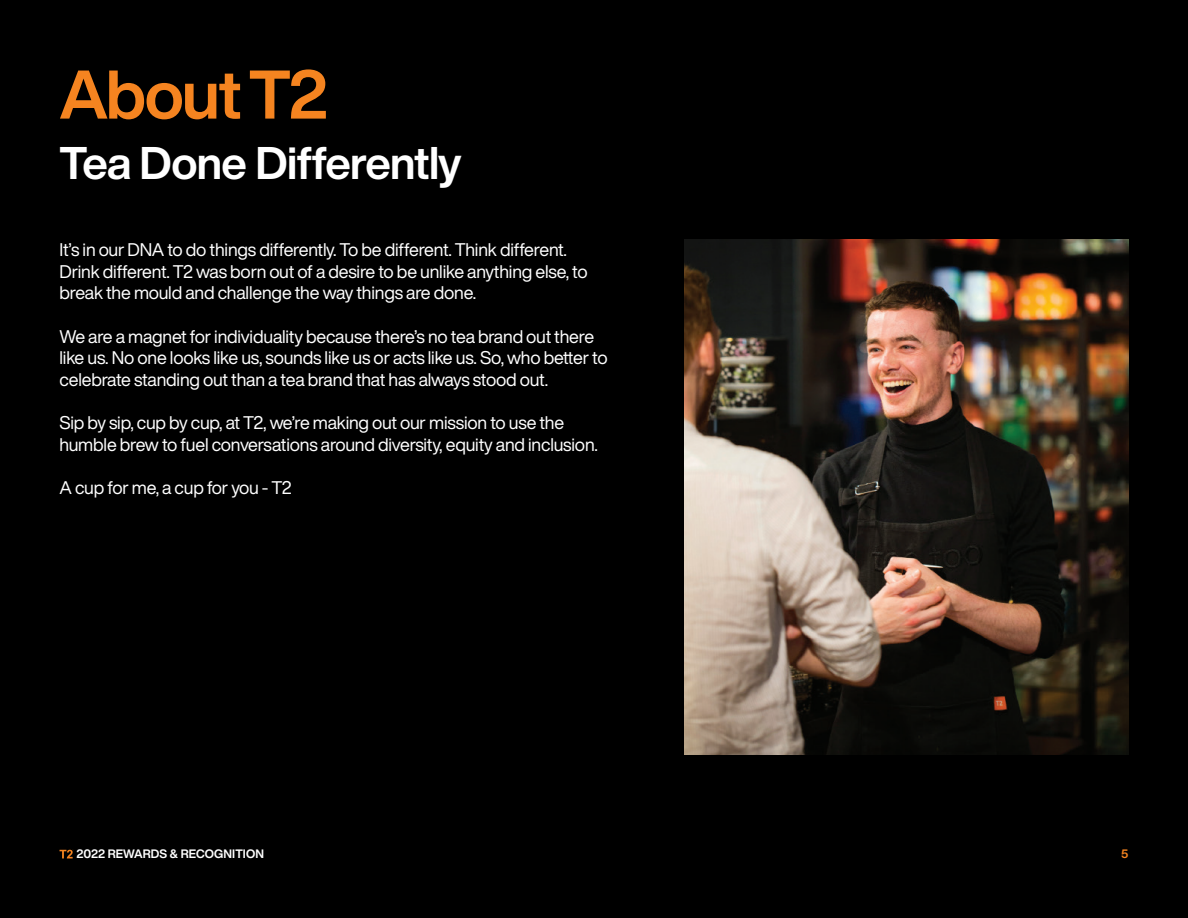
<style>
.page{position:relative;width:1188px;height:918px;background:#000}
.page>*{position:absolute;margin:0;border:0;box-sizing:border-box;transform-origin:0 0}
.t1{font:700 67.5px "Helvetica Now Display";letter-spacing:-.035em;color:#f58420}
.t2{font:700 45px "Helvetica Now Display";letter-spacing:-.015em;color:#fff}
.t3{font:18px/21.6px "Helvetica Now Display";letter-spacing:-.01em;color:#fff}
.t4{font:700 12px "Helvetica Now Display";letter-spacing:.005em;color:#fff}
.t5{font:700 12px "Helvetica Now Display";color:#f58420}
</style>
<div class="page">
<svg style="left:60px;top:850px;width:14px;height:8px"></svg>
<img style="left:684px;top:240px;width:444px;height:514px">
<h1 class="t1" style="left:60px;top:48px;width:270px">About T2</h1>
<h2 class="t2" style="left:60px;top:131px;width:404px">Tea Done Differently</h2>
<p class="t3" style="left:60px;top:239px;width:530px">It’s in our DNA to do things differently. To be different. Think different.<br>Drink different. T2 was born out of a desire to be unlike anything else, to break the mould and challenge the way things are done.</p>
<p class="t3" style="left:60px;top:325px;width:550px">We are a magnet for individuality because there’s no tea brand out there like us. No one looks like us, sounds like us or acts like us. So, who better to celebrate standing out than a tea brand that has always stood out.</p>
<p class="t3" style="left:60px;top:412px;width:540px">Sip by sip, cup by cup, at T2, we’re making out our mission to use the humble brew to fuel conversations around diversity, equity and inclusion.</p>
<p class="t3" style="left:60px;top:477px;width:234px">A cup for me, a cup for you - T2</p>
<p class="t4" style="left:77px;top:846px;width:189px">2022 REWARDS &amp; RECOGNITION</p>
<p class="t5" style="left:1121px;top:846px;width:9px">5</p>
</div>
